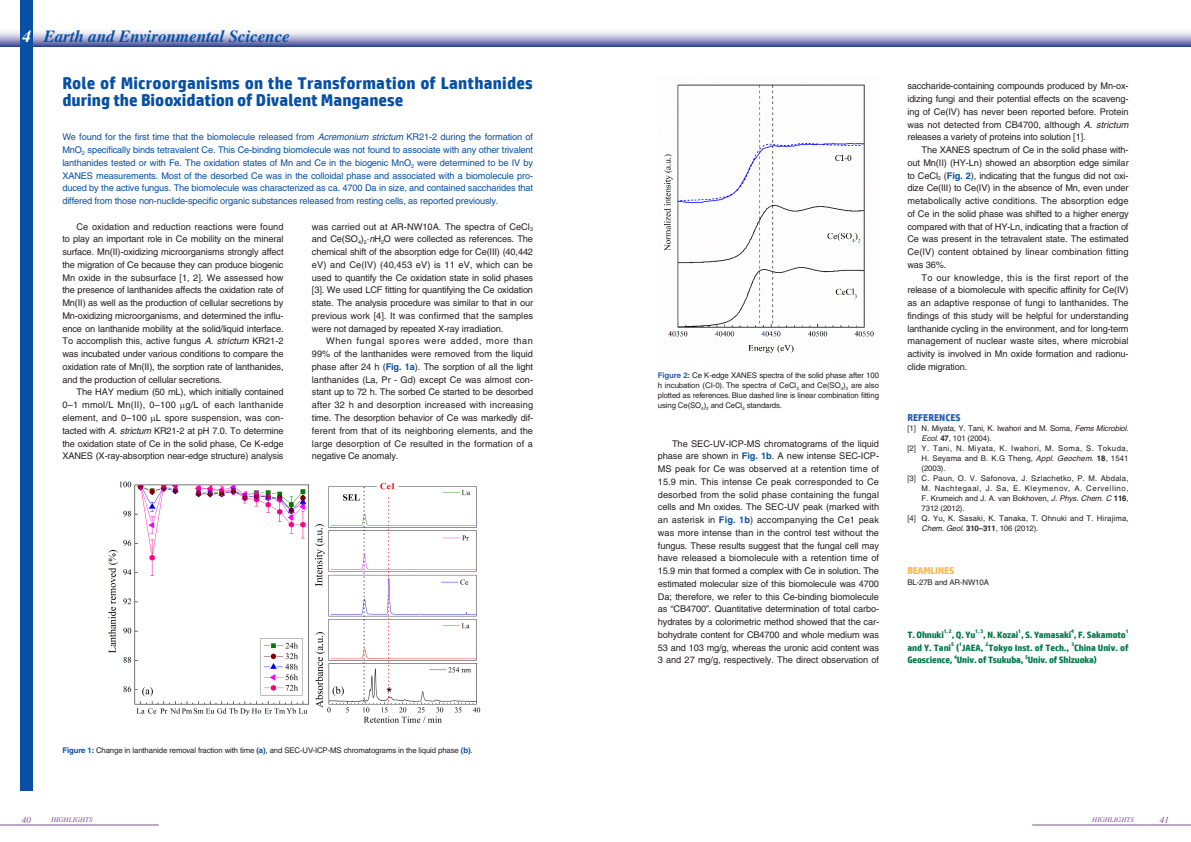
<style>
.page{position:relative;width:1191px;height:842px;background:#fff}
.page>*{position:absolute;margin:0;border:0;box-sizing:border-box;transform-origin:0 0}
.節題{font:700 17px/17px "HP Simplified";color:#0850a3}
.t1{font:italic 700 17px "Times";color:#0850a3}
.Reference{font:700 9.9px "HP Simplified";color:#275caa}
.BEAMLINE{font:700 9.9px "HP Simplified";letter-spacing:-.015em;color:#ffb64d}
.本文{font:9.2px/12.8px "Helvetica";letter-spacing:-.015em;color:#231f20;text-align:justify}
.abstruct{font:9.2px/12.8px "Helvetica";letter-spacing:-.015em;color:#0850a3;text-align:justify}
.著者{font:700 9.2px "HP Simplified";letter-spacing:-.015em;color:#017a47}
.t2{font:italic 9.2px "Times";color:#7e518b}
.文献{font:7.8px/9.9px "Helvetica";letter-spacing:.01em;color:#231f20;text-align:justify}
.図説明{font:7.8px/9.9px "Helvetica";letter-spacing:-.015em;color:#231f20;text-align:justify}
.文献-2{font:7.8px/9.9px "Helvetica";letter-spacing:-.015em;color:#231f20}
.t3{font:italic 7.1px "Times";color:#7e518b}
.著者-2{font:700 5.4px "HP Simplified";color:#017a47}
.s1{color:#fff}
.s2{font-style:italic}
.s3{font-family:"Cambria Math"}
.s4{font-weight:700;color:#0850a3}
.s5{font-weight:700;color:#275caa}
.s6{font-weight:700}
</style>
<div class="page">
<hr style="left:1032px;top:825px;width:159px;height:1px;background:#7e518b">
<hr style="left:0;top:825px;width:159px;height:1px;background:#7e518b">
<svg style="left:0;top:32px;width:1191px;height:14px;background:#a5a8cd"></svg>
<div style="left:20px;top:0;width:13px;height:791px;background:#0850a3"></div>
<img style="left:108px;top:481px;width:372px;height:242px">
<img style="left:664px;top:84px;width:210px;height:269px">
<h1 class="t1" style="left:22px;top:26px;width:269px"><span class="s1">4</span> Earth and Environmental Scicence</h1>
<p class="節題" style="left:62px;top:75px;width:472px">Role of Microorganisms on the Transformation of Lanthanides during the Biooxidation of Divalent Manganese</p>
<p class="abstruct" style="left:62px;top:131px;width:472px">We found for the first time that the biomolecule released from <span class="s2">Acremonium strictum</span> KR21-2 during the formation of MnO<sub>2</sub> specifically binds tetravalent Ce. This Ce-binding biomolecule was not found to associate with any other trivalent lanthanides tested or with Fe. The oxidation states of Mn and Ce in the biogenic MnO<sub>2</sub> were determined to be IV by XANES measurements. Most of the desorbed Ce was in the colloidal phase and associated with a biomolecule pro&shy;duced by the active fungus. The biomolecule was characterized as ca. 4700 Da in size, and contained saccharides that differed from those non-nuclide-specific organic substances released from resting cells, as reported previously.</p>
<p class="本文" style="left:62px;top:220px;width:223px;text-indent:14px">Ce oxidation and reduction reactions were found to play an important role in Ce mobility on the mineral surface. Mn(II)-oxidizing microorganisms strongly affect the migration of Ce because they can produce biogenic Mn oxide in the subsurface [1, 2]. We assessed how the presence of lanthanides affects the oxidation rate of Mn(II) as well as the production of cellular secretions by Mn-oxidizing microorganisms, and determined the influ&shy;ence on lanthanide mobility at the solid/liquid interface.<br>To accomplish this, active fungus <span class="s2">A. strictum</span> KR21-2 was incubated under various conditions to compare the oxidation rate of Mn(II), the sorption rate of lanthanides, and the production of cellular secretions.</p>
<p class="本文" style="left:62px;top:386px;width:223px;text-indent:14px">The HAY medium (50 mL), which initially contained 0–1 mmol/L Mn(II), 0–100 g/L of each lanthanide element, and 0–100 L spore suspension, was con&shy;tacted with <span class="s2">A. strictum</span> KR21-2 at pH 7.0. To determine the oxidation state of Ce in the solid phase, Ce K-edge XANES (X-ray-absorption near-edge structure) analysis</p>
<p class="本文" style="left:312px;top:220px;width:223px">was carried out at AR-NW10A. The spectra of CeCl<sub>3 </sub>and Ce(SO<sub>4</sub>)<sub>2</sub><span class="s3">⋅</span><span class="s2">n</span>H<sub>2</sub>O were collected as references. The chemical shift of the absorption edge for Ce(III) (40,442 eV) and Ce(IV) (40,453 eV) is 11 eV, which can be used to quantify the Ce oxidation state in solid phases [3]. We used LCF fitting for quantifying the Ce oxidation state. The analysis procedure was similar to that in our previous work [4]. It was confirmed that the samples were not damaged by repeated X-ray irradiation.</p>
<p class="本文" style="left:312px;top:335px;width:223px;text-indent:14px">When fungal spores were added, more than 99% of the lanthanides were removed from the liquid phase after 24 h (<span class="s4">Fig. 1a</span>). The sorption of all the light lanthanides (La, Pr - Gd) except Ce was almost con&shy;stant up to 72 h. The sorbed Ce started to be desorbed after 32 h and desorption increased with increasing time. The desorption behavior of Ce was markedly dif&shy;ferent from that of its neighboring elements, and the large desorption of Ce resulted in the formation of a negative Ce anomaly.</p>
<p class="図説明" style="left:62px;top:745px;width:412px"><span class="s4">Figure 1:</span> Change in lanthanide removal fraction with time <span class="s4">(a)</span>, and SEC-UV-ICP-MS chromatograms in the liquid phase <span class="s4">(b)</span>.</p>
<p class="図説明" style="left:658px;top:371px;width:223px"><span class="s5">Figure 2:</span> Ce K-edge XANES spectra of the solid phase after 100 h incubation (CI-0). The spectra of CeCl<sub>3</sub> and Ce(SO<sub>4</sub>)<sub>2</sub> are also plotted as references. Blue dashed line is linear combination fitting using Ce(SO<sub>4</sub>)<sub>2</sub> and CeCl<sub>3</sub> standards.</p>
<p class="本文" style="left:658px;top:437px;width:223px;text-indent:14px">The SEC-UV-ICP-MS chromatograms of the liquid phase are shown in <span class="s4">Fig. 1b</span>. A new intense SEC-ICP-MS peak for Ce was observed at a retention time of 15.9 min. This intense Ce peak corresponded to Ce desorbed from the solid phase containing the fungal cells and Mn oxides. The SEC-UV peak (marked with an asterisk in <span class="s4">Fig. 1b</span>) accompanying the Ce1 peak was more intense than in the control test without the fungus. These results suggest that the fungal cell may have released a biomolecule with a retention time of 15.9 min that formed a complex with Ce in solution. The estimated molecular size of this biomolecule was 4700<br>Da; therefore, we refer to this Ce-binding biomolecule as “CB4700”. Quantitative determination of total carbo&shy;hydrates by a colorimetric method showed that the car&shy;bohydrate content for CB4700 and whole medium was 53 and 103 mg/g, whereas the uronic acid content was 3 and 27 mg/g, respectively. The direct observation of</p>
<p class="本文" style="left:907px;top:80px;width:223px">saccharide-containing compounds produced by Mn-ox&shy;idizing fungi and their potential effects on the scaveng&shy;ing of Ce(IV) has never been reported before. Protein was not detected from CB4700, although <span class="s2">A. strictum </span>releases a variety of proteins into solution [1].</p>
<p class="本文" style="left:907px;top:143px;width:223px;text-indent:14px">The XANES spectrum of Ce in the solid phase with&shy;out Mn(II) (HY-Ln) showed an absorption edge similar to CeCl<sub>3</sub> (<span class="s4">Fig. 2</span>), indicating that the fungus did not oxi&shy;dize Ce(III) to Ce(IV) in the absence of Mn, even under metabolically active conditions. The absorption edge of Ce in the solid phase was shifted to a higher energy compared with that of HY-Ln, indicating that a fraction of Ce was present in the tetravalent state. The estimated Ce(IV) content obtained by linear combination fitting was 36%.</p>
<p class="本文" style="left:907px;top:271px;width:223px;text-indent:14px">To our knowledge, this is the first report of the release of a biomolecule with specific affinity for Ce(IV) as an adaptive response of fungi to lanthanides. The findings of this study will be helpful for understanding lanthanide cycling in the environment, and for long-term management of nuclear waste sites, where microbial activity is involved in Mn oxide formation and radionu&shy;clide migration.</p>
<p class="Reference" style="left:907px;top:412px;width:55px">REFERENCES</p>
<p class="文献-2" style="left:921px;top:424px;width:208px;text-indent:-14px">[1] N. Miyata, Y. Tani, K. Iwahori and M. Soma, <span class="s2">Fems Microbiol.<br>Ecol.</span> <span class="s6">47</span>, 101 (2004).</p>
<p class="文献" style="left:921px;top:443px;width:208px;text-indent:-14px">[2] Y. Tani, N. Miyata, K. Iwahori, M. Soma, S. Tokuda, H. Seyama and B. K.G Theng, <span class="s2">Appl. Geochem</span>. <span class="s6">18</span>, 1541 (2003).</p>
<p class="文献" style="left:921px;top:473px;width:209px;text-indent:-14px">[3] C. Paun, O. V. Safonova, J. Szlachetko, P. M. Abdala, M. Nachtegaal, J. Sa, E. Kleymenov, A. Cervellino, F. Krumeich and J. A. van Bokhoven, <span class="s2">J. Phys. Chem. C</span> <span class="s6">116</span>, 7312 (2012).</p>
<p class="文献" style="left:921px;top:513px;width:209px;text-indent:-14px">[4] Q. Yu, K. Sasaki, K. Tanaka, T. Ohnuki and T. Hirajima,<br><span class="s2">Chem. Geol.</span> <span class="s6">310–311</span>, 106 (2012).</p>
<p class="BEAMLINE" style="left:907px;top:565px;width:48px">BEAMLINES</p>
<p class="文献-2" style="left:907px;top:577px;width:83px">BL-27B and AR-NW10A</p>
<p class="著者" style="left:907px;top:629px;width:38px">T. Ohnuki</p>
<p class="著者-2" style="left:943px;top:628px;width:10px">1, 2</p>
<p class="著者" style="left:951px;top:629px;width:25px">, Q. Yu</p>
<p class="著者-2" style="left:975px;top:628px;width:10px">1, 3</p>
<p class="著者" style="left:983px;top:629px;width:144px">, N. Kozai , S. Yamasaki , F. Sakamoto</p>
<p class="著者-2" style="left:1018px;top:628px;width:4px">1</p>
<p class="著者-2" style="left:1071px;top:628px;width:4px">4</p>
<p class="著者-2" style="left:1125px;top:628px;width:4px">1</p>
<p class="著者-2" style="left:959px;top:641px;width:4px">1</p>
<p class="著者-2" style="left:985px;top:641px;width:4px">2</p>
<p class="著者" style="left:988px;top:642px;width:82px">Tokyo Inst. of Tech.,</p>
<p class="著者-2" style="left:1071px;top:641px;width:4px">3</p>
<p class="著者" style="left:1074px;top:642px;width:56px">China Univ. of</p>
<p class="著者" style="left:907px;top:642px;width:45px">and Y. Tani</p>
<p class="著者-2" style="left:951px;top:641px;width:4px">5</p>
<p class="著者" style="left:956px;top:642px;width:29px">( JAEA,</p>
<p class="著者" style="left:907px;top:655px;width:47px">Geoscience,</p>
<p class="著者-2" style="left:954px;top:654px;width:4px">4</p>
<p class="著者" style="left:957px;top:655px;width:68px">Univ. of Tsukuba,</p>
<p class="著者-2" style="left:1025px;top:654px;width:4px">5</p>
<p class="著者" style="left:1027px;top:655px;width:71px">Univ. of Shizuoka)</p>
<p class="t2" style="left:22px;top:814px;width:11px">40</p>
<p class="t3" style="left:51px;top:816px;width:43px">HIGHLIGHTS</p>
<p class="t3" style="left:1092px;top:816px;width:43px">HIGHLIGHTS</p>
<p class="t2" style="left:1159px;top:814px;width:11px">41</p>
</div>
